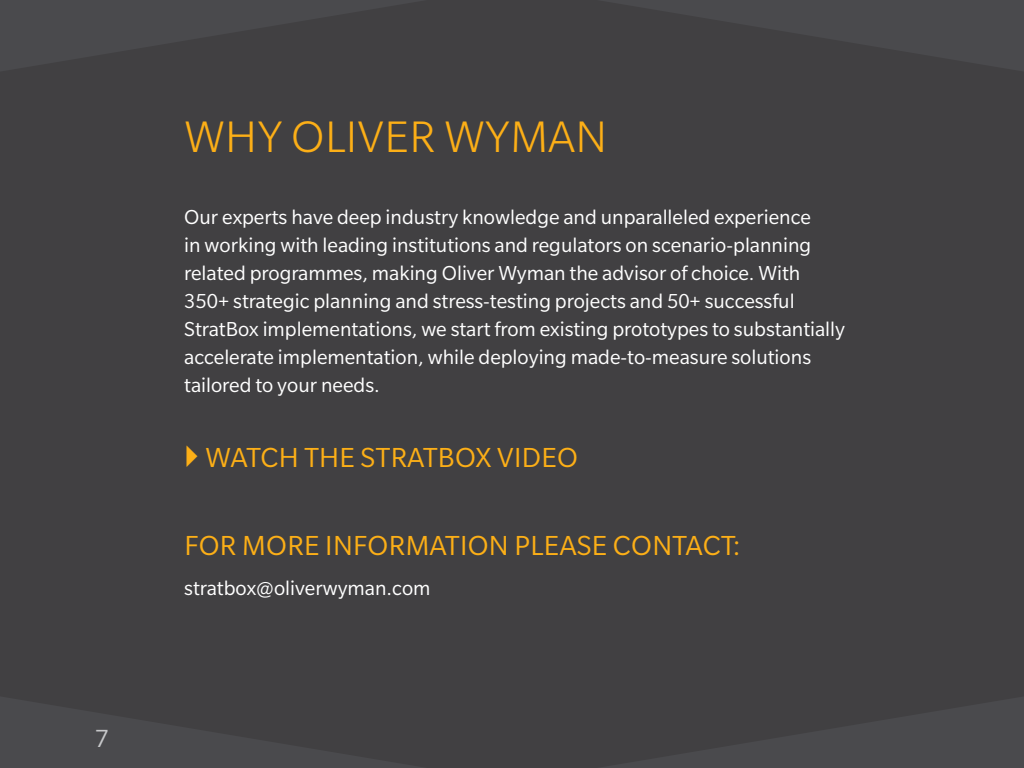
<style>
.page{position:relative;width:1024px;height:768px;background:#414042}
.page>*{position:absolute;margin:0;border:0;box-sizing:border-box;transform-origin:0 0}
.t1{font:300 48px "Slate Pro";letter-spacing:.01em;color:#fcaf17}
.t2{font:30px "Slate Pro";letter-spacing:.01em;color:#fcaf17}
.t3{font:27px "Slate Pro";color:#c7c8ca}
.t4{font:22px/28px "Slate Pro";color:#fff}
</style>
<div class="page">
<svg style="left:0;top:0;width:421px;height:71px;fill:#4a4a4d"></svg>
<svg style="left:0;top:697px;width:421px;height:71px;fill:#4a4a4d"></svg>
<svg style="left:603px;top:0;width:421px;height:71px;fill:#4a4a4d"></svg>
<svg style="left:603px;top:697px;width:421px;height:71px;fill:#4a4a4d"></svg>
<p class="t3" style="left:95px;top:724px;width:15px">7</p>
<h1 class="t1" style="left:184px;top:112px;width:424px">WHY OLIVER WYMAN</h1>
<p class="t4" style="left:184px;top:203px;width:662px">Our experts have deep industry knowledge and unparalleled experience<br>in working with leading institutions and regulators on scenario-planning related programmes, making Oliver Wyman the advisor of choice. With 350+ strategic planning and stress-testing projects and 50+ successful StratBox implementations, we start from existing prototypes to substantially accelerate implementation, while deploying made-to-measure solutions tailored to your needs.</p>
<h2 class="t2" style="left:206px;top:442px;width:374px">WATCH THE STRATBOX VIDEO</h2>
<h2 class="t2" style="left:184px;top:530px;width:558px">FOR MORE INFORMATION PLEASE CONTACT:</h2>
<p class="t4" style="left:184px;top:574px;width:248px">stratbox@oliverwyman.com</p>
</div>
